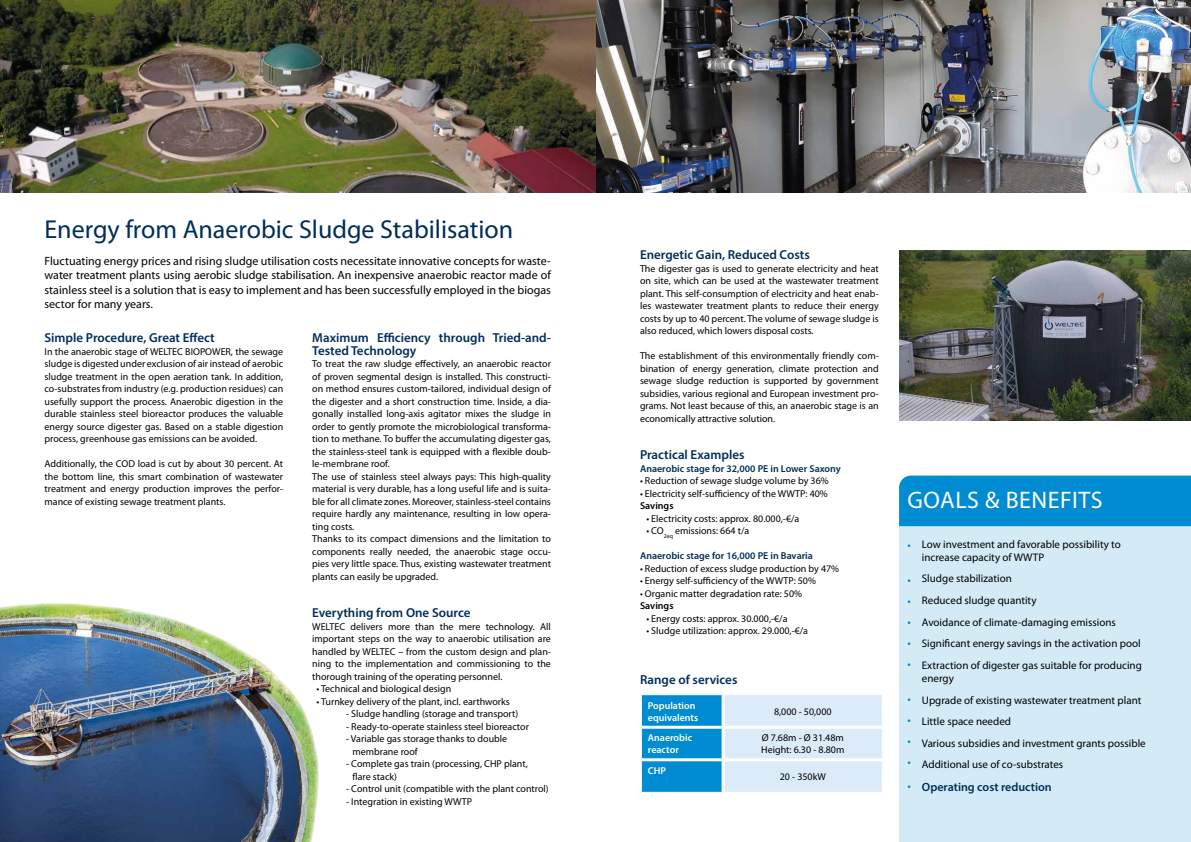
<style>
.page{position:relative;width:1191px;height:842px;background:#fff}
.page>*{position:absolute;margin:0;border:0;box-sizing:border-box;transform-origin:0 0}
.t1{font:26px "Myriad Pro";color:#002d59}
.t2{font:24px "Myriad Pro";letter-spacing:.02em;color:#fff}
.t3{font:600 13px/12.5px "Myriad Pro";color:#002d59}
.t4{font:12.5px/21px "Myriad Pro";color:#008bd2;text-align:justify}
.t5{font:12px/14.4px "Myriad Pro";color:#000;text-align:justify}
.t6{font:600 12px "Myriad Pro";color:#002d59}
.t7{font:11px/21.6px "Myriad Pro";color:#000}
.t8{font:10px/12.5px "Myriad Pro";color:#000;text-align:justify}
.t9{font:600 10px "Myriad Pro";color:#002d59}
.t10{font:600 10px/12px "Myriad Pro";color:#fff}
.t11{font:600 10px "Myriad Pro";color:#000}
</style>
<div class="page">
<img style="left:0;top:603px;width:319px;height:239px">
<div style="left:899px;top:523px;width:292px;height:319px;background:#d4ebf7"></div>
<div style="left:899px;top:476px;width:292px;height:50px;background:#008bd2"></div>
<img style="left:0;top:0;width:1191px;height:193px">
<img style="left:899px;top:250px;width:292px;height:171px">
<svg style="left:642px;top:695px;width:240px;height:97px;background:#93cbec"></svg>
<hr style="left:721px;top:695px;width:3px;height:31px;background:#fff">
<hr style="left:642px;top:726px;width:81px;height:3px;background:#fff">
<hr style="left:723px;top:726px;width:159px;height:3px;background:#fff">
<hr style="left:721px;top:729px;width:3px;height:29px;background:#fff">
<hr style="left:642px;top:758px;width:81px;height:3px;background:#fff">
<hr style="left:723px;top:758px;width:159px;height:3px;background:#fff">
<hr style="left:721px;top:761px;width:3px;height:31px;background:#fff">
<h1 class="t1" style="left:45px;top:214px;width:470px">Energy from Anaerobic Sludge Stabilisation</h1>
<p class="t5" style="left:45px;top:253px;width:508px">Fluctuating energy prices and rising sludge utilisation costs necessitate innovative concepts for waste&shy;water treatment plants using aerobic sludge stabilisation. An inexpensive anaerobic reactor made of stainless steel is a solution that is easy to implement and has been successfully employed in the biogas sector for many years.</p>
<h3 class="t3" style="left:45px;top:331px;width:172px">Simple Procedure, Great Effect</h3>
<p class="t8" style="left:45px;top:345px;width:240px">In the anaerobic stage of WELTEC BIOPOWER, the sewage sludge is digested under exclusion of air instead of aerobic sludge treatment in the open aeration tank. In addition, co-substrates from industry (e.g. production residues) can usefully support the process. Anaerobic digestion in the durable stainless steel bioreactor produces the valuable energy source digester gas. Based on a stable digestion process, greenhouse gas emissions can be avoided.</p>
<p class="t8" style="left:45px;top:457px;width:240px">Additionally, the COD load is cut by about 30 percent. At the bottom line, this smart combination of wastewater treatment and energy production improves the perfor&shy;mance of existing sewage treatment plants.</p>
<h3 class="t3" style="left:312px;top:331px;width:240px">Maximum Efficiency through Tried-and-<br>Tested Technology</h3>
<p class="t8" style="left:312px;top:357px;width:240px;text-align:left">To treat the raw sludge effectively, an anaerobic reactor of proven segmental design is installed. This constructi&shy;on method ensures custom-tailored, individual design of the digester and a short construction time. Inside, a dia&shy;gonally installed long-axis agitator mixes the sludge in order to gently promote the microbiological transforma&shy;tion to methane. To buffer the accumulating digester gas, the stainless-steel tank is equipped with a flexible doub&shy;le-membrane roof.<br>The use of stainless steel always pays: This high-quality material is very durable, has a long useful life and is suita&shy;ble for all climate zones. Moreover, stainless-steel contains require hardly any maintenance, resulting in low opera&shy;ting costs.<br>Thanks to its compact dimensions and the limitation to components really needed, the anaerobic stage occu&shy;pies very little space. Thus, existing wastewater treatment plants can easily be upgraded.</p>
<h3 class="t3" style="left:312px;top:606px;width:160px">Everything from One Source</h3>
<p class="t8" style="left:312px;top:620px;width:240px">WELTEC delivers more than the mere technology. All important steps on the way to anaerobic utilisation are handled by WELTEC – from the custom design and plan&shy;ning to the implementation and commissioning to the thorough training of the operating personnel.</p>
<p class="t8" style="left:316px;top:682px;width:136px">• Technical and biological design</p>
<p class="t8" style="left:316px;top:695px;width:195px">• Turnkey delivery of the plant, incl. earthworks</p>
<p class="t8" style="left:346px;top:707px;width:173px">- Sludge handling (storage and transport)</p>
<p class="t8" style="left:346px;top:720px;width:184px">- Ready-to-operate stainless steel bioreactor</p>
<p class="t8" style="left:352px;top:732px;width:156px;text-indent:-6px">- Variable gas storage thanks to double membrane roof</p>
<p class="t8" style="left:352px;top:757px;width:177px;text-indent:-6px">- Complete gas train (processing, CHP plant, flare stack)</p>
<p class="t8" style="left:346px;top:782px;width:204px">- Control unit (compatible with the plant control)</p>
<p class="t8" style="left:346px;top:795px;width:127px">- Integration in existing WWTP</p>
<h3 class="t3" style="left:640px;top:248px;width:171px">Energetic Gain, Reduced Costs</h3>
<p class="t8" style="left:640px;top:262px;width:240px">The digester gas is used to generate electricity and heat on site, which can be used at the wastewater treatment plant. This self-consumption of electricity and heat enab&shy;les wastewater treatment plants to reduce their energy costs by up to 40 percent. The volume of sewage sludge is also reduced, which lowers disposal costs.</p>
<p class="t8" style="left:640px;top:349px;width:240px">The establishment of this environmentally friendly com&shy;bination of energy generation, climate protection and sewage sludge reduction is supported by government subsidies, various regional and European investment pro&shy;grams. Not least because of this, an anaerobic stage is an economically attractive solution.</p>
<h3 class="t3" style="left:640px;top:448px;width:106px">Practical Examples</h3>
<p class="t9" style="left:640px;top:462px;width:202px">Anaerobic stage for 32,000 PE in Lower Saxony</p>
<p class="t8" style="left:640px;top:474px;width:190px">• Reduction of sewage sludge volume by 36%</p>
<p class="t8" style="left:640px;top:487px;width:189px">• Electricity self-sufficiency of the WWTP: 40%</p>
<p class="t11" style="left:640px;top:499px;width:35px">Savings</p>
<p class="t8" style="left:646px;top:512px;width:154px">• Electricity costs: approx. 80.000,-€/a</p>
<p class="t8" style="left:646px;top:524px;width:104px">• CO<sub>2eq</sub> emissions: 664 t/a</p>
<p class="t9" style="left:640px;top:549px;width:174px">Anaerobic stage for 16,000 PE in Bavaria</p>
<p class="t8" style="left:640px;top:562px;width:201px">• Reduction of excess sludge production by 47%</p>
<p class="t8" style="left:640px;top:574px;width:177px">• Energy self-sufficiency of the WWTP: 50%</p>
<p class="t8" style="left:640px;top:587px;width:164px">• Organic matter degradation rate: 50%</p>
<p class="t11" style="left:640px;top:599px;width:35px">Savings</p>
<p class="t8" style="left:646px;top:612px;width:143px">• Energy costs: approx. 30.000,-€/a</p>
<p class="t8" style="left:646px;top:624px;width:163px">• Sludge utilization: approx. 29.000,-€/a</p>
<h3 class="t3" style="left:640px;top:673px;width:99px">Range of services</h3>
<p class="t10" style="left:648px;top:699px;width:52px">Population equivalents</p>
<p class="t8" style="left:774px;top:705px;width:59px">8,000 - 50,000</p>
<p class="t10" style="left:648px;top:732px;width:46px">Anaerobic reactor</p>
<p class="t8" style="left:761px;top:732px;width:85px;line-height:12px">Ø 7.68m - Ø 31.48m<br>Height: 6.30 - 8.80m</p>
<p class="t10" style="left:648px;top:764px;width:20px">CHP</p>
<p class="t8" style="left:779px;top:770px;width:48px">20 - 350kW</p>
<h2 class="t2" style="left:907px;top:485px;width:196px">GOALS &amp; BENEFITS</h2>
<p class="t4" style="left:907px;top:534px;width:5px">•</p>
<p class="t4" style="left:907px;top:569px;width:5px">• • • • •</p>
<p class="t4" style="left:907px;top:688px;width:5px">• • • •</p>
<p class="t4" style="left:907px;top:775px;width:5px">•</p>
<p class="t7" style="left:922px;top:537px;width:200px;line-height:13.2px">Low investment and favorable possibility to increase capacity of WWTP</p>
<p class="t7" style="left:922px;top:568px;width:221px">Sludge stabilization<br>Reduced sludge quantity<br>Avoidance of climate-damaging emissions Significant energy savings in the activation pool Extraction of digester gas suitable for producing</p>
<p class="t7" style="left:922px;top:667px;width:225px">energy<br>Upgrade of existing wastewater treatment plant<br>Little space needed<br>Various subsidies and investment grants possible<br>Additional use of co-substrates</p>
<p class="t6" style="left:922px;top:779px;width:131px">Operating cost reduction</p>
</div>
